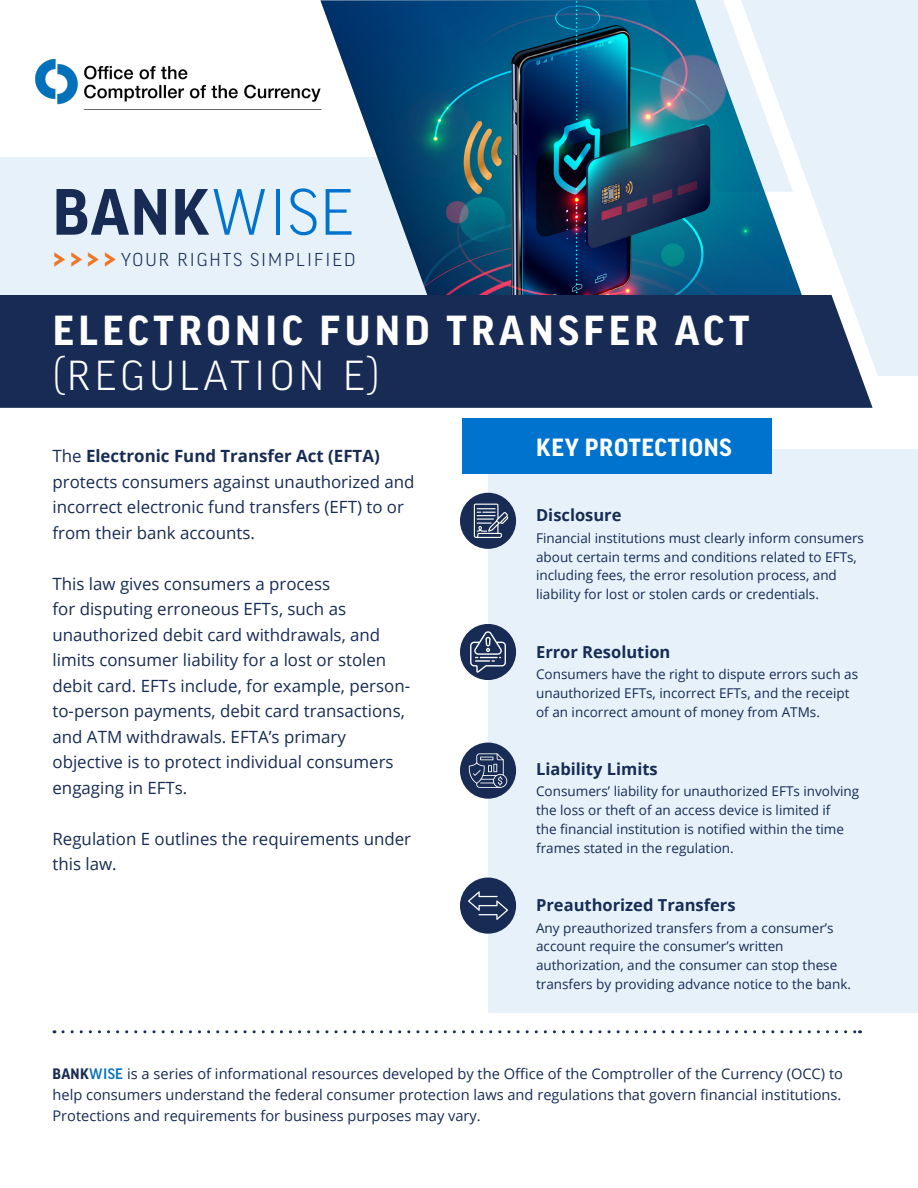
<style>
.page{position:relative;width:918px;height:1188px;background:#fff}
.page>*{position:absolute;margin:0;border:0;box-sizing:border-box;transform-origin:0 0}
.t1{font:700 63px "Good Pro";color:#172b54}
.t2{font:700 40.5px/45px "Good Pro";letter-spacing:.11em;color:#fff}
.t3{font:700 24px "Good Pro";letter-spacing:.03em;color:#fff}
.t4{font:300 18px "Good Pro";letter-spacing:.11em;color:#172b54}
.Intro_P{font:16.8px/25.5px "Open Sans";color:#172b54}
.Key_Protections_and_Resources{font:700 16.5px "Open Sans";color:#172b54}
.t5{font:14.7px/21px "Open Sans";color:#172b54;text-align:justify}
.Key_Protections_and_Resources-2{font:13.5px/18.8px "Open Sans";color:#172b54}
.s1{font-weight:300;color:#0073ce}
.s2{font-weight:700;font-size:30px;color:#ef7524}
.s3{font-weight:300}
.s4{font-weight:700}
.s5{font-family:"Good Pro";font-weight:700}
.s6{font-family:"Good Pro";font-weight:500;color:#0770ba}
</style>
<div class="page">
<img style="left:35px;top:58px;width:285px;height:52px">
<div style="left:0;top:157px;width:524px;height:218px;background:#e6f1fa"></div>
<div style="left:488px;top:449px;width:430px;height:563px;background:#e6f1fa"></div>
<img style="left:320px;top:0;width:421px;height:295px">
<svg style="left:741px;top:0;width:177px;height:376px;background:#d3e4f0"></svg>
<div style="left:0;top:295px;width:873px;height:113px;background:#172b54"></div>
<div style="left:462px;top:418px;width:310px;height:56px;background:#0073ce"></div>
<div style="left:460px;top:493px;width:56px;height:56px;background:#172b54;border-radius:50%"></div>
<div style="left:460px;top:624px;width:56px;height:56px;background:#172b54;border-radius:50%"></div>
<div style="left:460px;top:743px;width:56px;height:56px;background:#172b54;border-radius:50%"></div>
<div style="left:460px;top:878px;width:56px;height:56px;background:#172b54;border-radius:50%"></div>
<svg style="left:63px;top:1030px;width:798px;height:3px"></svg>
<img style="left:524px;top:0;width:269px;height:192px">
<svg style="left:474px;top:504px;width:34px;height:34px"></svg>
<svg style="left:470px;top:631px;width:36px;height:42px"></svg>
<svg style="left:469px;top:753px;width:38px;height:35px"></svg>
<svg style="left:468px;top:891px;width:40px;height:29px"></svg>
<p class="t1" style="left:52px;top:177px;width:303px">BANK<span class="s1">WISE</span></p>
<p class="t4" style="left:52px;top:249px;width:305px"><span class="s2">&gt;&gt;&gt;&gt;</span> YOUR RIGHTS SIMPLIFIED</p>
<p class="t2" style="left:53px;top:308px;width:698px">ELECTRONIC FUND TRANSFER ACT <span class="s3">(REGULATION E)</span></p>
<p class="Intro_P" style="left:53px;top:443px;width:364px">The <span class="s4">Electronic Fund Transfer Act (EFTA) </span>protects consumers against unauthorized and incorrect electronic fund transfers (EFT) to or from their bank accounts.</p>
<p class="Intro_P" style="left:53px;top:570px;width:359px">This law gives consumers a process<br>for disputing erroneous EFTs, such as unauthorized debit card withdrawals, and limits consumer liability for a lost or stolen debit card. EFTs include, for example, person&shy;to-person payments, debit card transactions, and ATM withdrawals. EFTA’s primary objective is to protect individual consumers engaging in EFTs.</p>
<p class="Intro_P" style="left:53px;top:825px;width:360px">Regulation E outlines the requirements under this law.</p>
<h1 class="t3" style="left:536px;top:434px;width:197px">KEY PROTECTIONS</h1>
<h2 class="Key_Protections_and_Resources" style="left:536px;top:504px;width:87px">Disclosure</h2>
<p class="Key_Protections_and_Resources-2" style="left:536px;top:528px;width:329px">Financial institutions must clearly inform consumers about certain terms and conditions related to EFTs, including fees, the error resolution process, and liability for lost or stolen cards or credentials.</p>
<p class="Key_Protections_and_Resources" style="left:536px;top:640px;width:136px">Error Resolution</p>
<p class="Key_Protections_and_Resources-2" style="left:536px;top:664px;width:324px">Consumers have the right to dispute errors such as unauthorized EFTs, incorrect EFTs, and the receipt of an incorrect amount of money from ATMs.</p>
<p class="Key_Protections_and_Resources" style="left:536px;top:757px;width:123px">Liability Limits</p>
<p class="Key_Protections_and_Resources-2" style="left:536px;top:782px;width:325px">Consumers’ liability for unauthorized EFTs involving the loss or theft of an access device is limited if<br>the financial institution is notified within the time frames stated in the regulation.</p>
<p class="Key_Protections_and_Resources" style="left:536px;top:894px;width:201px">Preauthorized Transfers</p>
<p class="Key_Protections_and_Resources-2" style="left:536px;top:918px;width:317px">Any preauthorized transfers from a consumer’s account require the consumer’s written authorization, and the consumer can stop these transfers by providing advance notice to the bank.</p>
<p class="t5" style="left:53px;top:1063px;width:792px"><span class="s5">BANK</span><span class="s6">WISE</span> is a series of informational resources developed by the Office of the Comptroller of the Currency (OCC) to help consumers understand the federal consumer protection laws and regulations that govern financial institutions.<br>Protections and requirements for business purposes may vary.</p>
</div>
